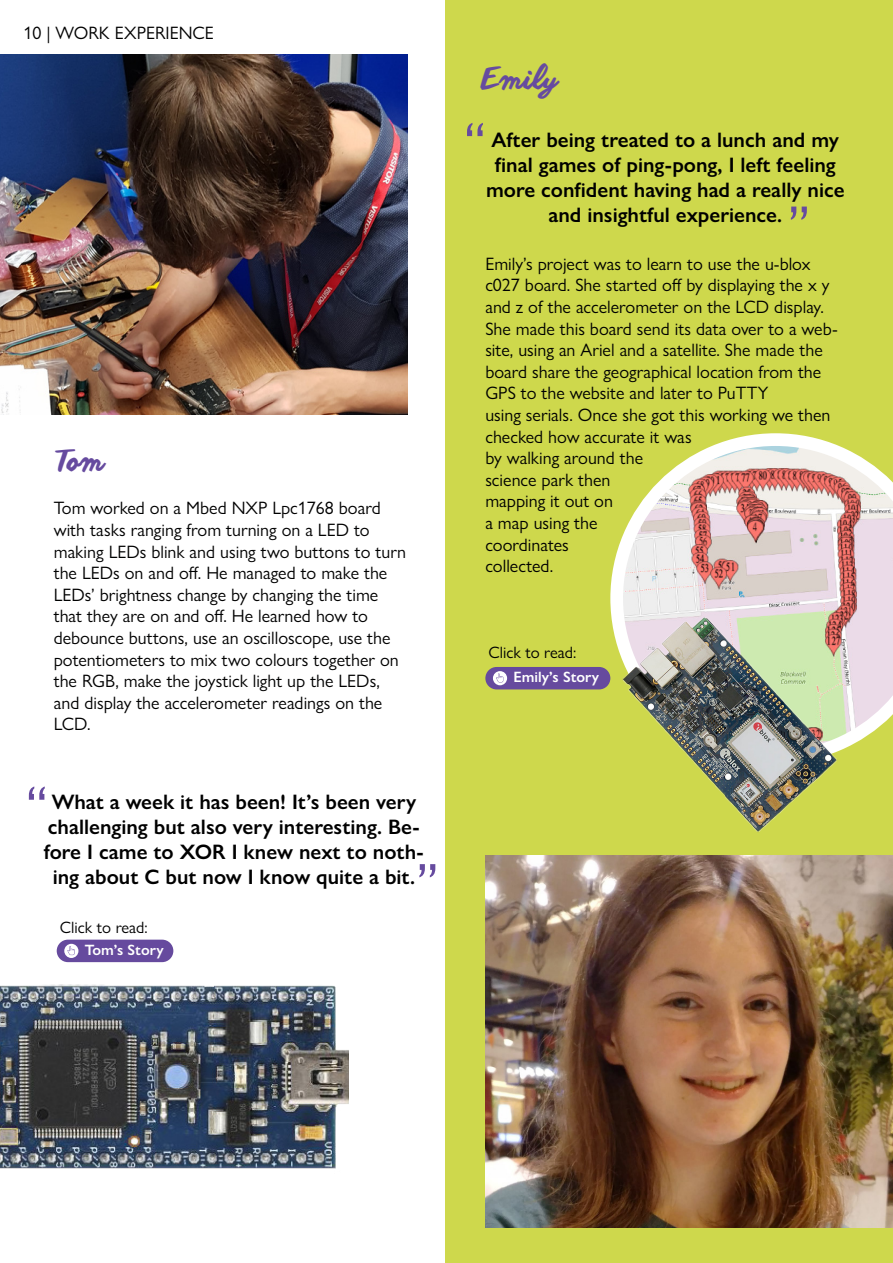
<style>
.page{position:relative;width:893px;height:1263px;background:#fff}
.page>*{position:absolute;margin:0;border:0;box-sizing:border-box;transform-origin:0 0}
.t1{font:60px "Gill Sans Nova";color:#664b9f}
.t2{font:28.5px "anothershabby";color:#664b9f}
.t3{font:600 21px/25.2px "Gill Sans Nova";color:#000;text-align:center}
.t4{font:18px/21.6px "Gill Sans Nova";color:#000101}
.t5{font:18px "Gill Sans Nova";color:#000}
.t6{font:16.5px "Gill Sans Nova";color:#000101}
.t7{font:600 15px "Gill Sans Nova";color:#fff}
</style>
<div class="page">
<div style="left:445px;top:0;width:448px;height:1263px;background:#ced84c"></div>
<svg style="left:610px;top:433px;width:282px;height:317px;background:#e0cfba"></svg>
<img style="left:0;top:54px;width:408px;height:360px">
<img style="left:0;top:939px;width:349px;height:230px">
<div style="left:57px;top:940px;width:116px;height:22px;background:#664a9e;border-radius:11px"></div>
<svg style="left:64px;top:944px;width:14px;height:14px"></svg>
<img style="left:485px;top:855px;width:407px;height:372px">
<div style="left:485px;top:667px;width:125px;height:22px;background:#664a9e;border-radius:11px"></div>
<svg style="left:493px;top:671px;width:14px;height:14px"></svg>
<img style="left:606px;top:609px;width:236px;height:248px">
<hr style="left:892px;top:0;width:1px;height:1263px;background:#ec5d47">
<p class="t5" style="left:23px;top:22px;width:192px">10 | WORK EXPERIENCE</p>
<h2 class="t2" style="left:58px;top:444px;width:48px">Tom</h2>
<p class="t4" style="left:54px;top:497px;width:354px">Tom worked on a Mbed NXP Lpc1768 board with tasks ranging from turning on a LED to making LEDs blink and using two buttons to turn the LEDs on and off. He managed to make the LEDs’ brightness change by changing the time that they are on and off. He learned how to debounce buttons, use an oscilloscope, use the potentiometers to mix two colours together on the RGB, make the joystick light up the LEDs, and display the accelerometer readings on the LCD.</p>
<h1 class="t1" style="left:25px;top:771px;width:24px">“</h1>
<p class="t3" style="left:44px;top:789px;width:382px">What a week it has been! It’s been very challenging but also very interesting. Be&shy;fore I came to XOR I knew next to noth&shy;ing about C but now I know quite a bit.</p>
<h1 class="t1" style="left:416px;top:848px;width:24px">”</h1>
<p class="t6" style="left:60px;top:917px;width:89px">Click to read:</p>
<p class="t7" style="left:85px;top:940px;width:80px">Tom’s Story</p>
<h2 class="t2" style="left:482px;top:62px;width:77px">Emily</h2>
<h1 class="t1" style="left:463px;top:107px;width:24px">“</h1>
<p class="t3" style="left:486px;top:127px;width:360px">After being treated to a lunch and my final games of ping-pong, I left feeling more confident having had a really nice and insightful experience.</p>
<h1 class="t1" style="left:788px;top:190px;width:24px">”</h1>
<p class="t4" style="left:485px;top:253px;width:354px">Emily’s project was to learn to use the u-blox c027 board. She started off by displaying the x y and z of the accelerometer on the LCD display.<br>She made this board send its data over to a web&shy;site, using an Ariel and a satellite. She made the board share the geographical location from the<br>GPS to the website and later to PuTTY<br>using serials. Once she got this working we then checked how accurate it was<br>by walking around the<br>science park then<br>mapping it out on<br>a map using the<br>coordinates<br>collected.</p>
<p class="t6" style="left:488px;top:643px;width:89px">Click to read:</p>
<p class="t7" style="left:514px;top:668px;width:87px">Emily’s Story</p>
</div>
